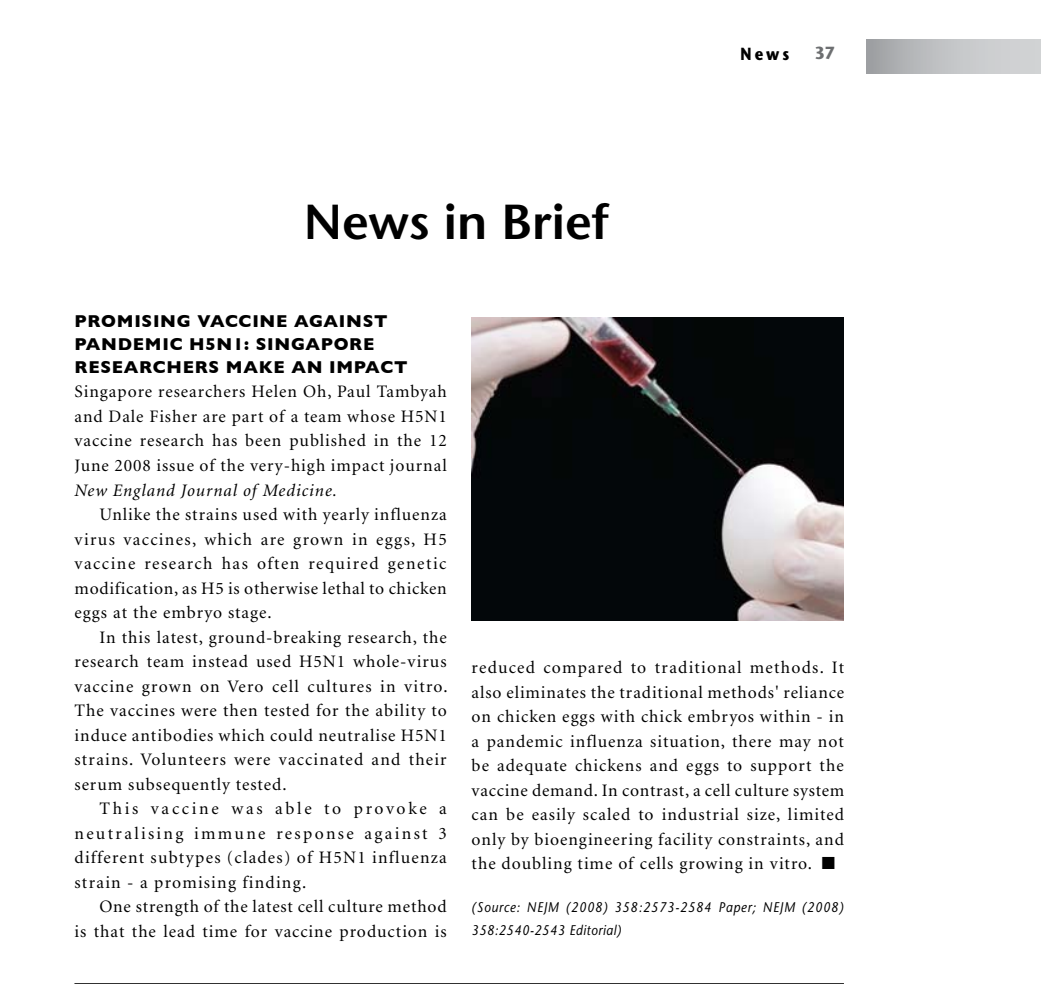
<style>
.page{position:relative;width:1041px;height:984px;background:#fff}
.page>*{position:absolute;margin:0;border:0;box-sizing:border-box;transform-origin:0 0}
.t1{font:600 49px "Stone Sans";color:#000}
.t2{font:17.5px/24.5px "Minion";letter-spacing:.055em;color:#000;text-align:justify}
.t3{font:700 17.5px "Gill Sans";letter-spacing:.04em;color:#000}
.t4{font:italic 17.5px "Minion";letter-spacing:.055em;color:#000}
.t5{font:700 17.5px "Stone Sans";color:#000;scale:.85 1}
.t6{font:700 17.5px "Stone Sans";color:#6d6f71;scale:.9 1}
.t7{font:italic 14px/22.8px "Stone Sans";letter-spacing:.065em;color:#000;scale:.9 1}
</style>
<div class="page">
<img style="left:471px;top:317px;width:372px;height:303px">
<hr style="left:74px;top:982px;width:769px;height:1px;background:#000">
<div style="left:866px;top:39px;width:174px;height:35px;background:linear-gradient(to right,#a5a7a9,#dadbdc)"></div>
<h1 class="t1" style="left:303px;top:193px;width:307px">News in Brief</h1>
<p class="t5" style="left:740px;top:43px;width:59px">N ews</p>
<p class="t6" style="left:814px;top:43px;width:24px">37</p>
<p class="t3" style="left:74px;top:311px;width:27px">PROMISING</p>
<p class="t3" style="left:197px;top:311px;width:27px">VACCINE</p>
<p class="t3" style="left:294px;top:311px;width:29px">AGAINST</p>
<p class="t3" style="left:74px;top:334px;width:27px">PANDEMIC</p>
<p class="t3" style="left:189px;top:334px;width:92px">H5N1: SINGAPORE</p>
<p class="t3" style="left:74px;top:356px;width:28px">RESEARCHERS</p>
<p class="t3" style="left:226px;top:356px;width:32px">MAKE</p>
<p class="t3" style="left:291px;top:356px;width:60px">AN IMPACT</p>
<p class="t2" style="left:74px;top:380px;width:374px">Singapore researchers Helen Oh, Paul Tambyah and Dale Fisher are part of a team whose H5N1 vaccine research has been published in the 12<br>June 2008 issue of the very-high impact journal</p>
<p class="t4" style="left:74px;top:481px;width:264px">New England Journal of Medicine.</p>
<p class="t2" style="left:74px;top:502px;width:374px;text-indent:25px">Unlike the strains used with yearly influenza virus vaccines, which are grown in eggs, H5 vaccine research has often required genetic modification, as H5 is otherwise lethal to chicken eggs at the embryo stage.</p>
<p class="t2" style="left:74px;top:625px;width:374px;text-indent:25px">In this latest, ground-breaking research, the research team instead used H5N1 whole-virus vaccine grown on Vero cell cultures in vitro.<br>The vaccines were then tested for the ability to induce antibodies which could neutralise H5N1 strains. Volunteers were vaccinated and their serum subsequently tested.</p>
<p class="t2" style="left:74px;top:796px;width:374px;text-indent:25px">This vaccine was able to provoke a neutralising immune response against 3 different subtypes (clades) of H5N1 influenza strain - a promising finding.</p>
<p class="t2" style="left:74px;top:894px;width:374px;text-align:right">One strength of the latest cell culture method<br>is that the lead time for vaccine production is</p>
<p class="t2" style="left:471px;top:655px;width:374px">reduced compared to traditional methods. It also eliminates the traditional methods' reliance on chicken eggs with chick embryos within - in a pandemic influenza situation, there may not be adequate chickens and eggs to support the vaccine demand. In contrast, a cell culture system can be easily scaled to industrial size, limited only by bioengineering facility constraints, and the doubling time of cells growing in vitro. ■</p>
<p class="t7" style="left:471px;top:895px;width:415px">(Source: NEJM (2008) 358:2573-2584 Paper; NEJM (2008)<br>358:2540-2543 Editorial)</p>
</div>
